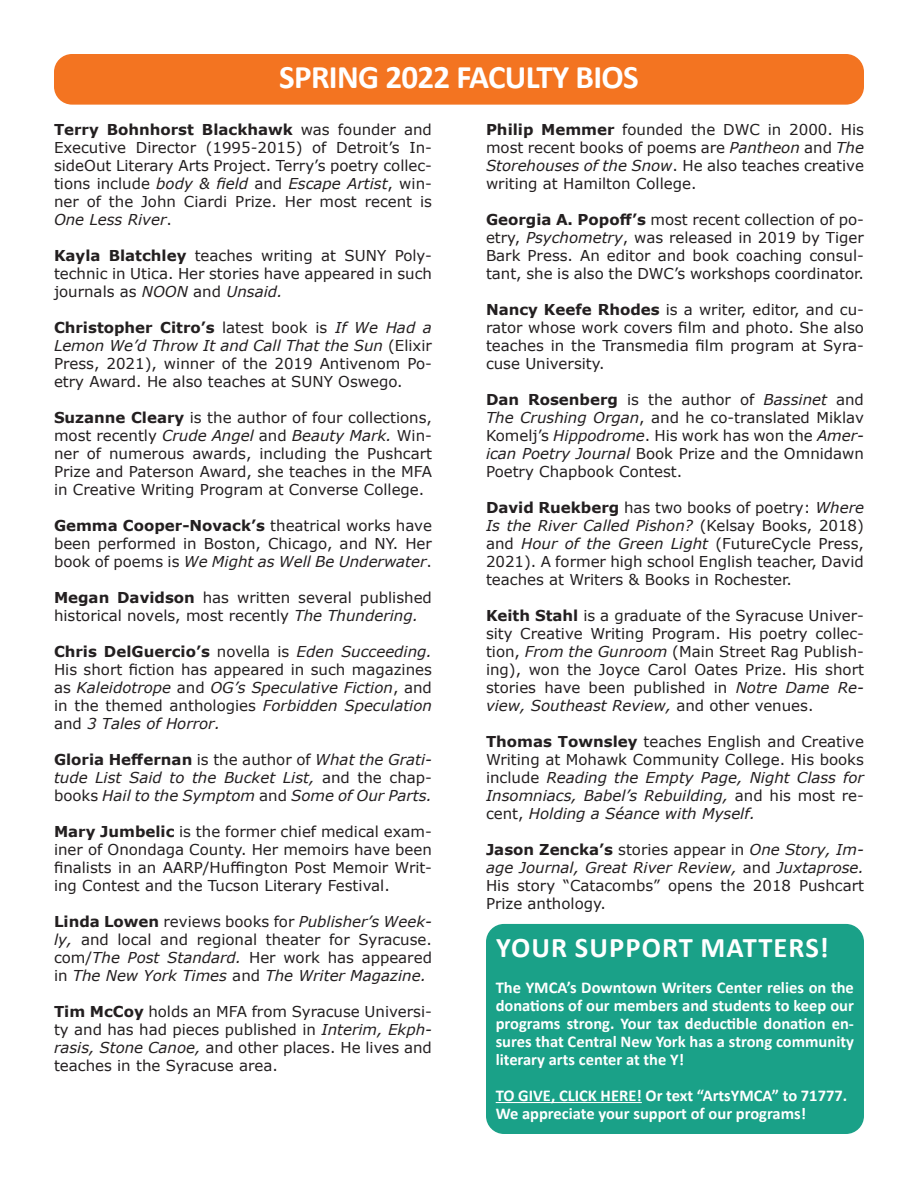
<style>
.page{position:relative;width:918px;height:1188px;background:#fff}
.page>*{position:absolute;margin:0;border:0;box-sizing:border-box;transform-origin:0 0}
.t1{font:700 33px "Calibri";letter-spacing:-.02em;color:#fff}
.t2{font:700 28.5px "Calibri";letter-spacing:.04em;color:#fff}
.t3{font:700 16.5px/18px "Calibri";color:#fff;text-align:justify}
.t4{font:15px/18px "Verdana";color:#231f20;text-align:justify}
.t5{font:italic 15px/18px "Verdana";color:#231f20;text-align:justify}
.s1{font-weight:700}
.s2{font-style:italic}
.s3{font-weight:700;font-style:normal}
.s4{font-style:normal}
</style>
<div class="page">
<div style="left:54px;top:54px;width:810px;height:51px;background:#f37421;border-radius:18px"></div>
<div style="left:486px;top:924px;width:378px;height:210px;background:#1aa188;border-radius:18px"></div>
<hr style="left:496px;top:1102px;width:146px;height:1px;background:#fff">
<p class="t1" style="left:279px;top:54px;width:361px">SPRING 2022 FACULTY BIOS</p>
<p class="t4" style="left:54px;top:120px;width:380px"><span class="s1">Terry Bohnhorst Blackhawk</span> was founder and Executive Director (1995-2015) of Detroit’s In&shy;sideOut Literary Arts Project. Terry’s poetry collec&shy;tions include <span class="s2">body &amp; field</span> and <span class="s2">Escape Artist</span>, win&shy;ner of the John Ciardi Prize. Her most recent is <span class="s2">One Less River</span>.</p>
<p class="t4" style="left:54px;top:246px;width:380px"><span class="s1">Kayla Blatchley</span> teaches writing at SUNY Poly&shy;technic in Utica. Her stories have appeared in such journals as <span class="s2">NOON</span> and <span class="s2">Unsaid.</span></p>
<p class="t4" style="left:54px;top:318px;width:380px"><span class="s1">Christopher Citro’s</span> latest book is <span class="s2">If We Had a Lemon We’d Throw It and Call That the Sun</span> (Elixir Press, 2021), winner of the 2019 Antivenom Po&shy;etry Award. He also teaches at SUNY Oswego.</p>
<p class="t4" style="left:54px;top:408px;width:380px"><span class="s1">Suzanne Cleary</span> is the author of four collections, most recently <span class="s2">Crude Angel</span> and <span class="s2">Beauty Mark.</span> Win&shy;ner of numerous awards, including the Pushcart Prize and Paterson Award, she teaches in the MFA in Creative Writing Program at Converse College.</p>
<p class="t4" style="left:54px;top:516px;width:380px"><span class="s1">Gemma Cooper-Novack’s</span> theatrical works have been performed in Boston, Chicago, and NY. Her book of poems is <span class="s2">We Might as Well Be Underwater</span>.</p>
<p class="t4" style="left:54px;top:588px;width:380px"><span class="s1">Megan Davidson</span> has written several published historical novels, most recently <span class="s2">The Thundering.</span></p>
<p class="t4" style="left:54px;top:642px;width:380px"><span class="s1">Chris DelGuercio’s</span> novella is <span class="s2">Eden Succeeding.<br></span>His short fiction has appeared in such magazines as <span class="s2">Kaleidotrope</span> and <span class="s2">OG’s Speculative Fiction</span>, and in the themed anthologies <span class="s2">Forbidden Speculation </span>and <span class="s2">3 Tales of Horror.</span></p>
<p class="t5" style="left:54px;top:750px;width:380px"><span class="s3">Gloria Heffernan</span> <span class="s4">is the author of</span> What the Grati&shy;tude List Said to the Bucket List, <span class="s4">and the chap&shy;books</span> Hail to the Symptom <span class="s4">and</span> Some of Our Parts.</p>
<p class="t4" style="left:54px;top:822px;width:380px"><span class="s1">Mary Jumbelic</span> is the former chief medical exam&shy;iner of Onondaga County. Her memoirs have been finalists in an AARP/Huffington Post Memoir Writ&shy;ing Contest and the Tucson Literary Festival.</p>
<p class="t4" style="left:54px;top:912px;width:380px"><span class="s1">Linda Lowen</span> reviews books for <span class="s2">Publisher’s Week&shy;ly,</span> and local and regional theater for Syracuse. com/<span class="s2">The Post Standard.</span> Her work has appeared in <span class="s2">The New York Times</span> and <span class="s2">The Writer Magazine.</span></p>
<p class="t4" style="left:54px;top:1002px;width:380px"><span class="s1">Tim McCoy</span> holds an MFA from Syracuse Universi&shy;ty and has had pieces published in <span class="s2">Interim, Ekph&shy;rasis, Stone Canoe,</span> and other places. He lives and teaches in the Syracuse area.</p>
<p class="t4" style="left:486px;top:120px;width:380px"><span class="s1">Philip Memmer</span> founded the DWC in 2000. His most recent books of poems are <span class="s2">Pantheon</span> and <span class="s2">The Storehouses of the Snow</span>. He also teaches creative writing at Hamilton College.</p>
<p class="t4" style="left:486px;top:210px;width:380px"><span class="s1">Georgia A. Popoff’s</span> most recent collection of po&shy;etry, <span class="s2">Psychometry</span>, was released in 2019 by Tiger Bark Press. An editor and book coaching consul&shy;tant, she is also the DWC’s workshops coordinator.</p>
<p class="t4" style="left:486px;top:300px;width:380px"><span class="s1">Nancy Keefe Rhodes</span> is a writer, editor, and cu&shy;rator whose work covers film and photo. She also teaches in the Transmedia film program at Syra&shy;cuse University.</p>
<p class="t4" style="left:486px;top:390px;width:380px"><span class="s1">Dan Rosenberg</span> is the author of <span class="s2">Bassinet</span> and <span class="s2">The Crushing Organ</span>, and he co-translated Miklav Komelj’s <span class="s2">Hippodrome</span>. His work has won the <span class="s2">Amer&shy;ican Poetry Journal</span> Book Prize and the Omnidawn Poetry Chapbook Contest.</p>
<p class="t4" style="left:486px;top:498px;width:380px"><span class="s1">David Ruekberg</span> has two books of poetry: <span class="s2">Where Is the River Called Pishon?</span> (Kelsay Books, 2018) and <span class="s2">Hour of the Green Light</span> (FutureCycle Press, 2021). A former high school English teacher, David teaches at Writers &amp; Books in Rochester.</p>
<p class="t4" style="left:486px;top:606px;width:380px"><span class="s1">Keith Stahl</span> is a graduate of the Syracuse Univer&shy;sity Creative Writing Program. His poetry collec&shy;tion, <span class="s2">From the Gunroom</span> (Main Street Rag Publish&shy;ing), won the Joyce Carol Oates Prize. His short stories have been published in <span class="s2">Notre Dame Re&shy;view, Southeast Review,</span> and other venues.</p>
<p class="t4" style="left:486px;top:732px;width:380px"><span class="s1">Thomas Townsley</span> teaches English and Creative Writing at Mohawk Community College. His books include <span class="s2">Reading the Empty Page, Night Class for Insomniacs, Babel’s Rebuilding,</span> and his most re&shy;cent, <span class="s2">Holding a Séance with Myself.</span></p>
<p class="t4" style="left:486px;top:840px;width:380px"><span class="s1">Jason Zencka’s</span> stories appear in <span class="s2">One Story, Im&shy;age Journal, Great River Review,</span> and <span class="s2">Juxtaprose.<br></span>His story “Catacombs” opens the 2018 Pushcart Prize anthology.</p>
<p class="t2" style="left:496px;top:927px;width:334px">YOUR SUPPORT MATTERS!</p>
<p class="t3" style="left:496px;top:978px;width:360px">The YMCA’s Downtown Writers Center relies on the donations of our members and students to keep our programs strong. Your tax deductible donation en&shy;sures that Central New York has a strong community literary arts center at the Y!</p>
<p class="t3" style="left:496px;top:1086px;width:353px">TO GIVE, CLICK HERE! Or text “ArtsYMCA” to 71777.</p>
<p class="t3" style="left:496px;top:1104px;width:312px">We appreciate your support of our programs!</p>
</div>
